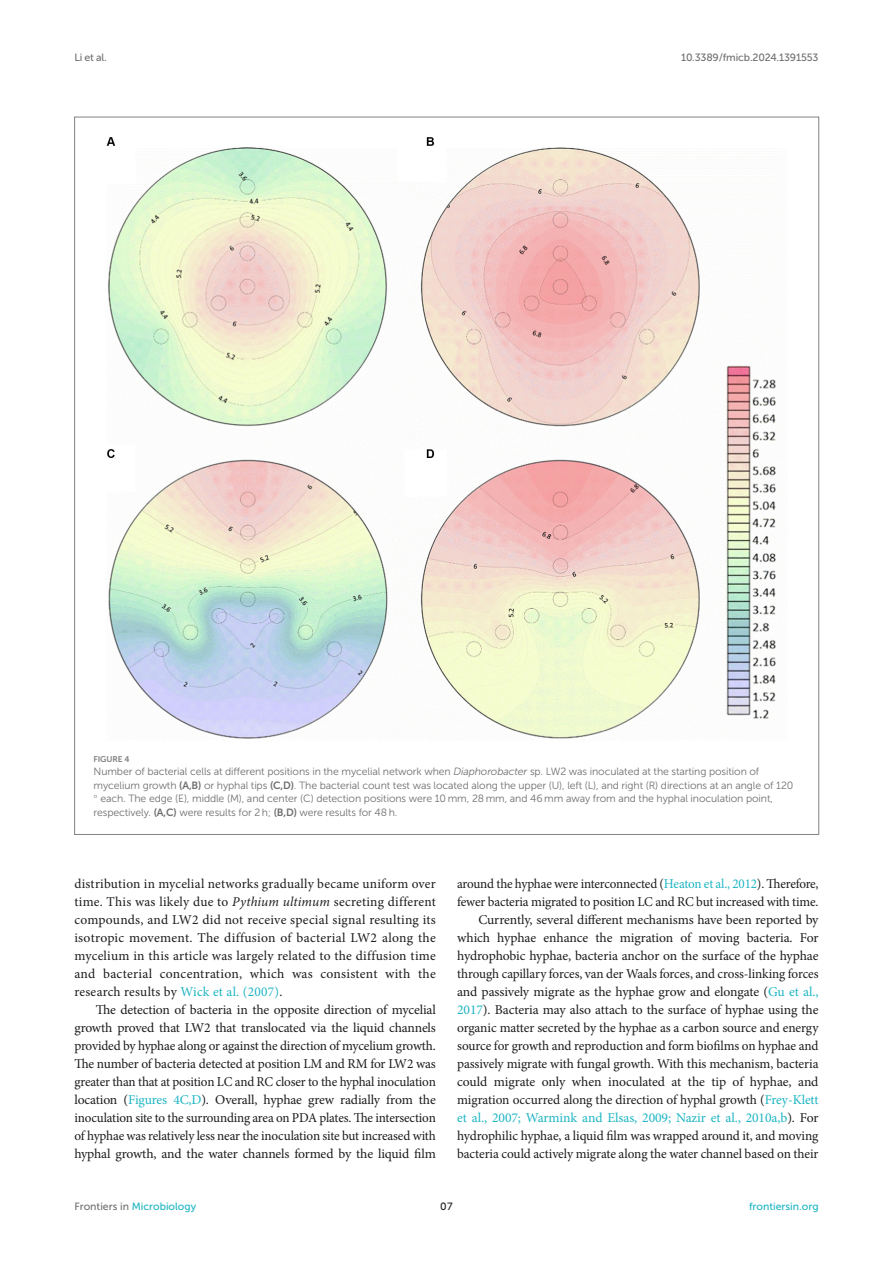
<style>
.page{position:relative;width:893px;height:1263px;background:#fff}
.page>*{position:absolute;margin:0;border:0;box-sizing:border-box;transform-origin:0 0}
.TEXT{font:13.5px/18px "Minion Pro";letter-spacing:-.01em;color:#1b1c1b;text-align:justify}
.TEXT_FLUSH{font:13.5px/18px "Minion Pro";letter-spacing:.015em;color:#1b1c1b;text-align:justify}
.FIG_LEG{font:10.5px/13.5px "Museo Sans 300";letter-spacing:-.01em;color:#706f70}
.t1{font:10.5px "Museo Sans 500";color:#1db5c3}
.t2{font:10.5px "Museo Sans 500";letter-spacing:-.015em;color:#706f70}
.t3{font:10.5px "Museo Sans 500";color:#1b1c1b}
.FIG_HD{font:8.25px "Museo Sans 700";letter-spacing:-.01em;color:#7e7f7f}
.s1{font-style:italic}
.s2{font-family:"Museo Sans 700"}
.s3{font-family:"STIX"}
.s4{color:#1db5c3}
.s5{color:#706f70}
</style>
<div class="page">
<img style="left:106px;top:137px;width:670px;height:602px">
<p class="t2" style="left:74px;top:51px;width:34px">Li et al.</p>
<p class="t2" style="left:681px;top:51px;width:139px">10.3389/fmicb.2024.1391553</p>
<p class="FIG_HD" style="left:94px;top:754px;width:37px">FIGURE 4</p>
<p class="FIG_LEG" style="left:94px;top:765px;width:701px">Number of bacterial cells at different positions in the mycelial network when <span class="s1">Diaphorobacter</span> sp. LW2 was inoculated at the starting position of mycelium growth <span class="s2">(A,B)</span> or hyphal tips <span class="s2">(C,D)</span>. The bacterial count test was located along the upper (U), left (L), and right (R) directions at an angle of 120 <span class="s3">°</span> each. The edge (E), middle (M), and center (C) detection positions were 10 mm, 28 mm, and 46 mm away from and the hyphal inoculation point, respectively. <span class="s2">(A,C)</span> were results for 2 h; <span class="s2">(B,D)</span> were results for 48 h.</p>
<p class="TEXT_FLUSH" style="left:74px;top:875px;width:363px">distribution in mycelial networks gradually became uniform over time. This was likely due to <span class="s1">Pythium ultimum</span> secreting different compounds, and LW2 did not receive special signal resulting its isotropic movement. The diffusion of bacterial LW2 along the mycelium in this article was largely related to the diffusion time and bacterial concentration, which was consistent with the research results by <span class="s4">Wick et al. (2007)</span>.</p>
<p class="TEXT" style="left:74px;top:1001px;width:363px;text-indent:21px">The detection of bacteria in the opposite direction of mycelial growth proved that LW2 that translocated via the liquid channels provided by hyphae along or against the direction of mycelium growth.<br>The number of bacteria detected at position LM and RM for LW2 was greater than that at position LC and RC closer to the hyphal inoculation location (<span class="s4">Figures 4C,D</span>). Overall, hyphae grew radially from the inoculation site to the surrounding area on PDA plates. The intersection of hyphae was relatively less near the inoculation site but increased with hyphal growth, and the water channels formed by the liquid film</p>
<p class="TEXT" style="left:457px;top:875px;width:363px">around the hyphae were interconnected (<span class="s4">Heaton et al., 2012</span>). Therefore, fewer bacteria migrated to position LC and RC but increased with time.</p>
<p class="TEXT" style="left:457px;top:911px;width:363px;text-indent:21px">Currently, several different mechanisms have been reported by which hyphae enhance the migration of moving bacteria. For hydrophobic hyphae, bacteria anchor on the surface of the hyphae through capillary forces, van der Waals forces, and cross-linking forces and passively migrate as the hyphae grow and elongate (<span class="s4">Gu et al., 2017</span>). Bacteria may also attach to the surface of hyphae using the organic matter secreted by the hyphae as a carbon source and energy source for growth and reproduction and form biofilms on hyphae and passively migrate with fungal growth. With this mechanism, bacteria could migrate only when inoculated at the tip of hyphae, and migration occurred along the direction of hyphal growth (<span class="s4">Frey-Klett et al., 2007; Warmink and Elsas, 2009; Nazir et al., 2010a,b</span>). For hydrophilic hyphae, a liquid film was wrapped around it, and moving bacteria could actively migrate along the water channel based on their</p>
<p class="t1" style="left:74px;top:1200px;width:123px"><span class="s5">Frontiers in</span> Microbiology</p>
<p class="t3" style="left:440px;top:1200px;width:14px">07</p>
<p class="t1" style="left:749px;top:1200px;width:71px">frontiersin.org</p>
</div>
